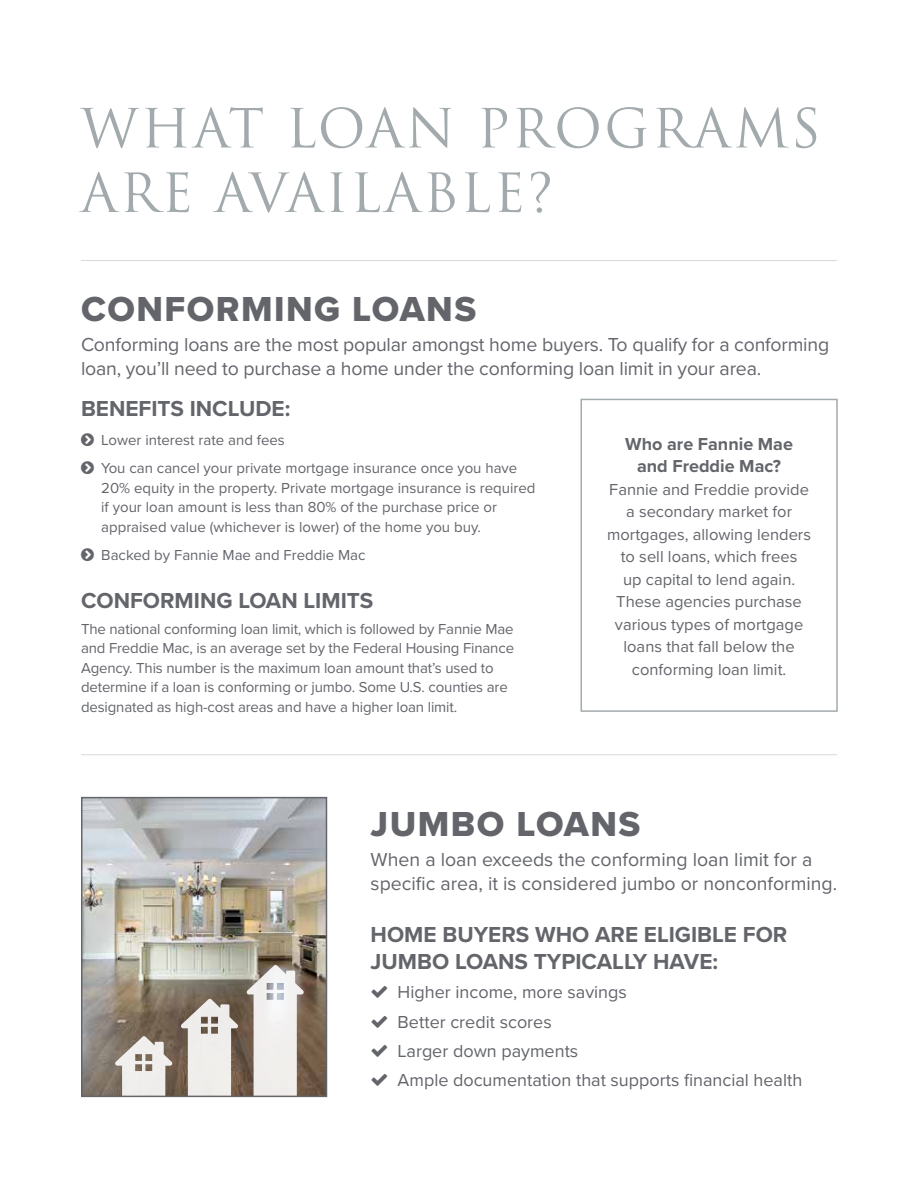
<style>
.page{position:relative;width:918px;height:1188px;background:#fff}
.page>*{position:absolute;margin:0;border:0;box-sizing:border-box;transform-origin:0 0}
.t1{font:52.5px/64.5px "Trajan Pro";letter-spacing:.04em;color:#a3aaad}
.t2{font:36px "Proxima Nova Extrabld";letter-spacing:.04em;color:#63656b}
.t3{font:700 22.5px/27px "Proxima Nova";color:#63656b}
.t4{font:19.5px/24px "Proxima Nova";letter-spacing:-.01em;color:#63656b}
.t5{font:18px/29.2px "Proxima Nova";color:#63656b}
.t6{font:700 18px/22.5px "Proxima Nova";color:#63656b;text-align:center}
.t7{font:16.5px/22.5px "Proxima Nova";color:#63656b;text-align:center}
.t8{font:15px/19.5px "Proxima Nova";letter-spacing:-.01em;color:#63656b}
</style>
<div class="page">
<hr style="left:81px;top:754px;width:756px;height:1px;background:#d9d8d6">
<hr style="left:81px;top:260px;width:756px;height:1px;background:#d9d8d6">
<div style="left:580px;top:399px;width:258px;height:313px;border:2px solid #a3aaad"></div>
<img style="left:84px;top:800px;width:240px;height:294px">
<div style="left:81px;top:797px;width:246px;height:300px;border:2px solid #63656b"></div>
<svg style="left:114px;top:1036px;width:59px;height:60px;background:#bfb8b1"></svg>
<svg style="left:180px;top:999px;width:59px;height:97px;background:#c2bab3"></svg>
<svg style="left:246px;top:965px;width:59px;height:131px"></svg>
<h1 class="t1" style="left:81px;top:96px;width:742px">WHAT LOAN PROGRAMS<br>ARE AVAILABLE?</h1>
<h2 class="t2" style="left:81px;top:282px;width:397px">CONFORMING LOANS</h2>
<h3 class="t4" style="left:81px;top:331px;width:750px">Conforming loans are the most popular amongst home buyers. To qualify for a conforming loan, you’ll need to purchase a home under the conforming loan limit in your area.</h3>
<h3 class="t3" style="left:81px;top:395px;width:211px">BENEFITS INCLUDE:</h3>
<p class="t8" style="left:101px;top:425px;width:418px;line-height:28.3px">Lower interest rate and fees<br>You can cancel your private mortgage insurance once you have</p>
<p class="t8" style="left:101px;top:477px;width:436px">20% equity in the property. Private mortgage insurance is required if your loan amount is less than 80% of the purchase price or appraised value (whichever is lower) of the home you buy.</p>
<p class="t8" style="left:101px;top:545px;width:266px">Backed by Fannie Mae and Freddie Mac</p>
<h3 class="t3" style="left:81px;top:586px;width:294px">CONFORMING LOAN LIMITS</h3>
<p class="t8" style="left:81px;top:618px;width:435px">The national conforming loan limit, which is followed by Fannie Mae and Freddie Mac, is an average set by the Federal Housing Finance Agency. This number is the maximum loan amount that’s used to determine if a loan is conforming or jumbo. Some U.S. counties are designated as high-cost areas and have a higher loan limit.</p>
<p class="t6" style="left:625px;top:432px;width:169px">Who are Fannie Mae and Freddie Mac?</p>
<p class="t7" style="left:607px;top:477px;width:205px">Fannie and Freddie provide a secondary market for mortgages, allowing lenders to sell loans, which frees<br>up capital to lend again.<br>These agencies purchase various types of mortgage loans that fall below the conforming loan limit.</p>
<h2 class="t2" style="left:371px;top:797px;width:271px">JUMBO LOANS</h2>
<h3 class="t4" style="left:371px;top:847px;width:468px">When a loan exceeds the conforming loan limit for a specific area, it is considered jumbo or nonconforming.</h3>
<h3 class="t3" style="left:371px;top:921px;width:418px">HOME BUYERS WHO ARE ELIGIBLE FOR<br>JUMBO LOANS TYPICALLY HAVE:</h3>
<p class="t5" style="left:398px;top:977px;width:406px">Higher income, more savings<br>Better credit scores<br>Larger down payments<br>Ample documentation that supports financial health</p>
</div>
